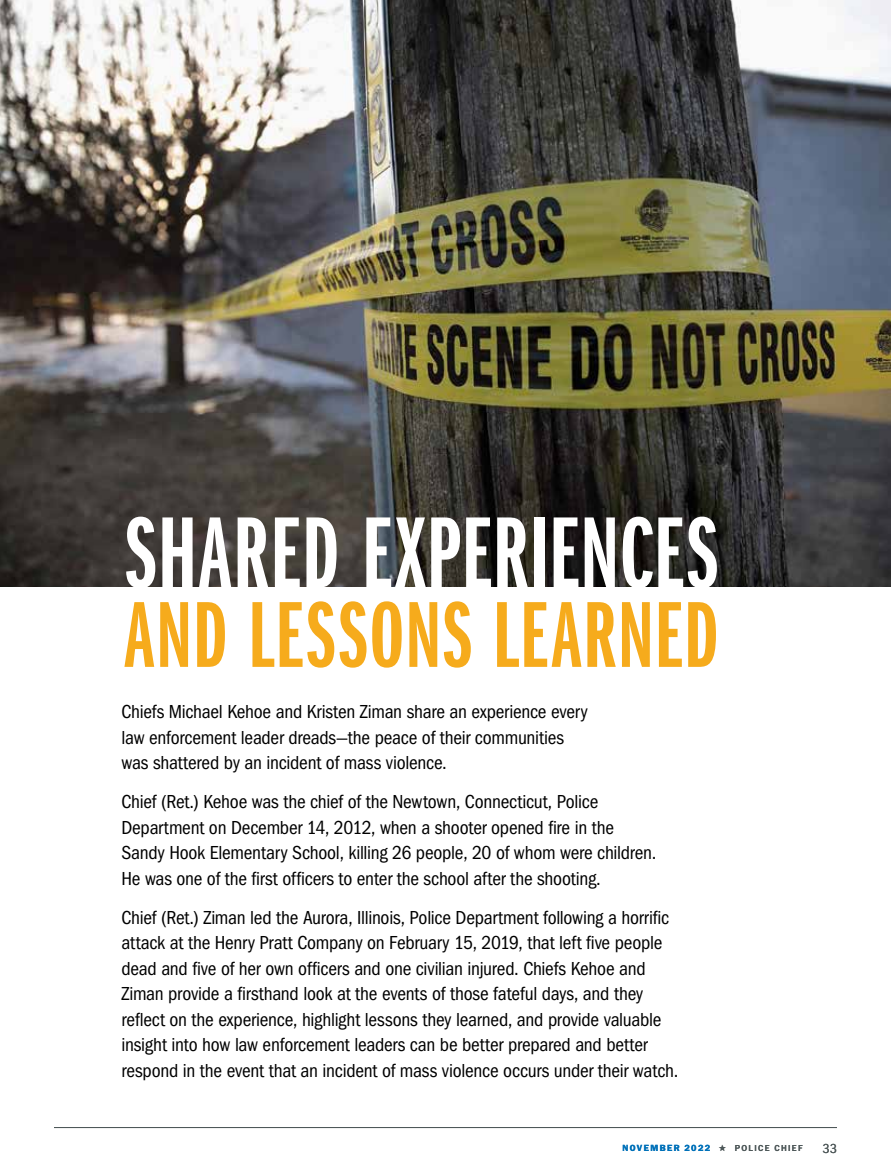
<style>
.page{position:relative;width:891px;height:1175px;background:#fff}
.page>*{position:absolute;margin:0;border:0;box-sizing:border-box;transform-origin:0 0}
.t1{font:105.15px "ITC Franklin Gothic Std Dm X Cp";letter-spacing:.01em;color:#fff}
.t2{font:97.05px "ITC Franklin Gothic Std Dm X Cp";letter-spacing:.015em;color:#f6ab1c}
.t3{font:condensed 19.5px/25.5px "ITC Franklin Gothic Std";letter-spacing:-.015em;color:#000}
.t4{font:condensed 13.5px "ITC Franklin Gothic Std";color:#4e5859}
.t5{font:600 9px "ITC Franklin Gothic Std";letter-spacing:.15em;color:#0071b9}
.s1{color:#4e5859}
.s2{font-weight:500;color:#4e5859}
</style>
<div class="page">
<img style="left:0;top:0;width:891px;height:586px">
<hr style="left:54px;top:1127px;width:783px;height:1px;background:#4e5859">
<h1 class="t1" style="left:125px;top:496px;width:595px">SHARED EXPERIENCES</h1>
<h2 class="t2" style="left:124px;top:582px;width:596px">AND LESSONS LEARNED</h2>
<p class="t3" style="left:122px;top:699px;width:468px">Chiefs Michael Kehoe and Kristen Ziman share an experience every law enforcement leader dreads—the peace of their communities was shattered by an incident of mass violence.</p>
<p class="t3" style="left:122px;top:789px;width:536px">Chief (Ret.) Kehoe was the chief of the Newtown, Connecticut, Police Department on December 14, 2012, when a shooter opened fire in the Sandy Hook Elementary School, killing 26 people, 20 of whom were children.<br>He was one of the first officers to enter the school after the shooting.</p>
<p class="t3" style="left:122px;top:904px;width:558px">Chief (Ret.) Ziman led the Aurora, Illinois, Police Department following a horrific attack at the Henry Pratt Company on February 15, 2019, that left five people dead and five of her own officers and one civilian injured. Chiefs Kehoe and Ziman provide a firsthand look at the events of those fateful days, and they reflect on the experience, highlight lessons they learned, and provide valuable insight into how law enforcement leaders can be better prepared and better respond in the event that an incident of mass violence occurs under their watch.</p>
<p class="t5" style="left:623px;top:1142px;width:182px">NOVEMBER 2022 <span class="s1">★</span> <span class="s2">POLICE CHIEF</span></p>
<p class="t4" style="left:823px;top:1140px;width:16px">33</p>
</div>
